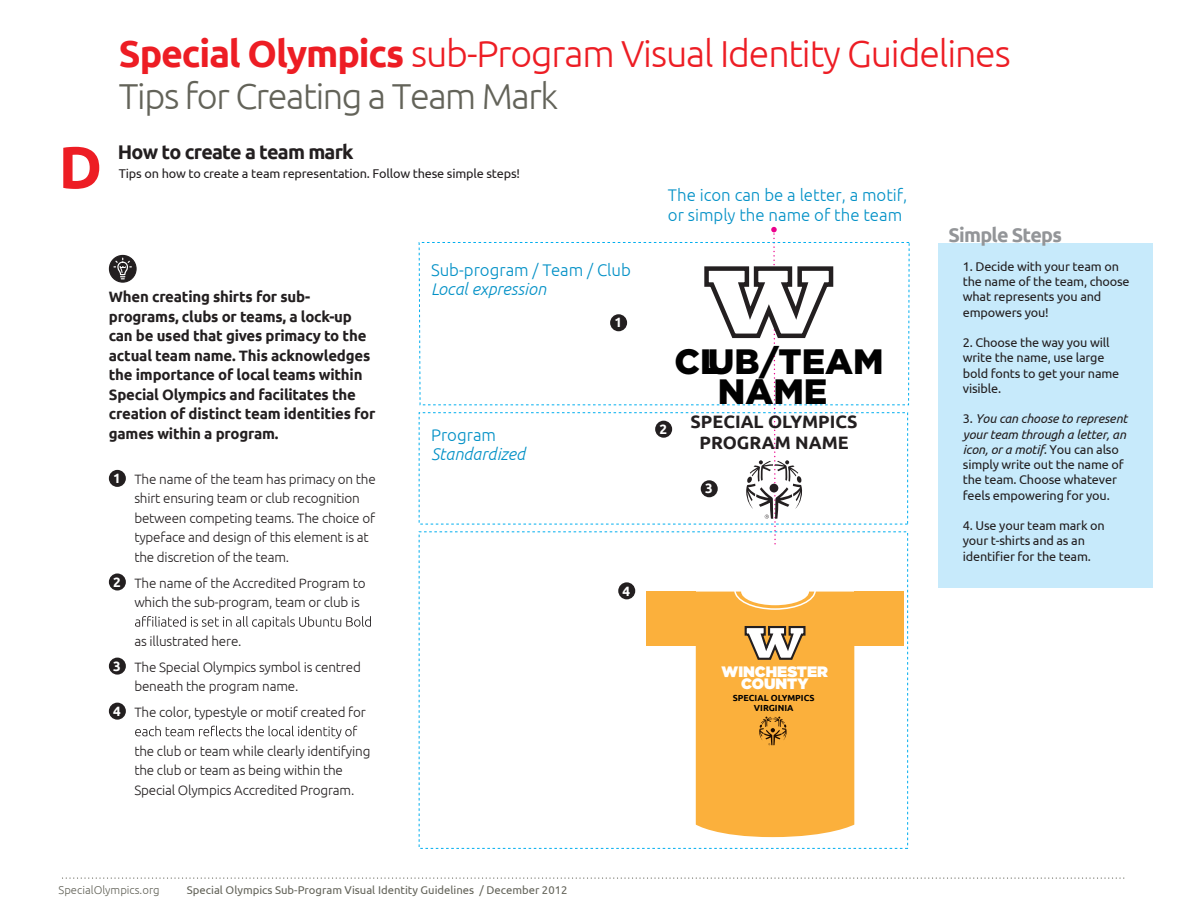
<style>
.page{position:relative;width:1188px;height:919px;background:#fff}
.page>*{position:absolute;margin:0;border:0;box-sizing:border-box;transform-origin:0 0}
.t1{font:700 59.25px "Ubuntu";color:#ed1d24}
.t2{font:300 37.5px "Ubuntu";letter-spacing:-.03em;color:#ed1d24}
.t3{font:300 36px "Ubuntu";letter-spacing:-.04em;color:#636359}
.t4{font:900 35.1px/30.2px "Gotham";color:#010101;text-align:center}
.t5{font:700 19.8px "Ubuntu";letter-spacing:-.04em;color:#231f20}
.t6{font:700 19.8px "Ubuntu";letter-spacing:-.04em;color:#939598}
.t7{font:700 18px/20.2px "Ubuntu";color:#231f20;text-align:center}
.t8{font:300 16.8px/20.2px "Ubuntu";color:#0090c6}
.t9{font:italic 300 16.8px "Ubuntu";color:#0090c6}
.t10{font:700 15px/19.5px "Ubuntu";letter-spacing:-.015em;color:#231f20}
.t11{font:900 15px/12.9px "Gotham";color:#fff;text-align:center}
.t12{font:300 13.5px/19.5px "Ubuntu";letter-spacing:-.015em;color:#231f20}
.t13{font:700 13.5px "Ubuntu";color:#fff}
.t14{font:12.75px/15.3px "Ubuntu";letter-spacing:-.015em;color:#231f20}
.t15{font:11.25px "Ubuntu";color:#636359}
.t16{font:300 11.25px "Ubuntu";color:#636359}
.t17{font:700 8.85px/9.9px "Ubuntu";color:#010101;text-align:center}
.s1{font-weight:700}
.s2{font-weight:700;color:#fff}
.s3{font-style:italic}
</style>
<div class="page">
<div style="left:646px;top:591px;width:50px;height:54px;background:#fbb03c"></div>
<div style="left:854px;top:591px;width:50px;height:54px;background:#fbb03c"></div>
<svg style="left:62px;top:877px;width:1062px;height:1px"></svg>
<div style="left:939px;top:243px;width:214px;height:344px;background:#c7eafb"></div>
<svg style="left:109px;top:255px;width:28px;height:27px"></svg>
<div style="left:109px;top:469px;width:17px;height:17px;background:#231f20;border-radius:50%"></div>
<div style="left:109px;top:573px;width:17px;height:17px;background:#231f20;border-radius:50%"></div>
<svg style="left:135px;top:616px;width:236px;height:12px"></svg>
<div style="left:109px;top:657px;width:17px;height:17px;background:#231f20;border-radius:50%"></div>
<div style="left:109px;top:702px;width:17px;height:17px;background:#231f20;border-radius:50%"></div>
<svg style="left:135px;top:725px;width:222px;height:13px"></svg>
<svg style="left:418px;top:242px;width:492px;height:163px"></svg>
<div style="left:610px;top:314px;width:17px;height:17px;background:#231f20;border-radius:50%"></div>
<div style="left:655px;top:420px;width:17px;height:17px;background:#231f20;border-radius:50%"></div>
<div style="left:618px;top:582px;width:17px;height:17px;background:#231f20;border-radius:50%"></div>
<svg style="left:702px;top:227px;width:134px;height:318px"></svg>
<svg style="left:696px;top:591px;width:158px;height:245px;background:#f7b247"></svg>
<h2 class="t2" style="left:119px;top:31px;width:893px"><span class="s1">Special Olympics</span> sub-Program Visual Identity Guidelines</h2>
<h3 class="t3" style="left:119px;top:74px;width:441px">Tips for Creating a Team Mark</h3>
<h1 class="t1" style="left:59px;top:131px;width:45px">D</h1>
<h3 class="t5" style="left:118px;top:139px;width:237px">How to create a team mark</h3>
<p class="t14" style="left:119px;top:165px;width:403px">Tips on how to create a team representation. Follow these simple steps!</p>
<p class="t10" style="left:109px;top:287px;width:268px">When creating shirts for sub&shy;programs, clubs or teams, a lock-up can be used that gives primacy to the actual team name. This acknowledges the importance of local teams within Special Olympics and facilitates the creation of distinct team identities for games within a program.</p>
<p class="t12" style="left:134px;top:468px;width:243px;text-indent:-21px"><span class="s2">1</span> The name of the team has primacy on the shirt ensuring team or club recognition between competing teams. The choice of typeface and design of this element is at the discretion of the team.</p>
<p class="t12" style="left:134px;top:572px;width:233px;text-indent:-21px"><span class="s2">2</span> The name of the Accredited Program to which the sub-program, team or club is</p>
<p class="t12" style="left:113px;top:627px;width:249px;line-height:25.5px;text-indent:21px">as illustrated here.<br><span class="s2">3</span> The Special Olympics symbol is centred</p>
<p class="t12" style="left:113px;top:672px;width:254px;line-height:25.5px;text-indent:21px">beneath the program name.<br><span class="s2">4</span> The color, typestyle or motif created for</p>
<p class="t12" style="left:134px;top:740px;width:238px">the club or team while clearly identifying the club or team as being within the<br>Special Olympics Accredited Program.</p>
<p class="t8" style="left:431px;top:259px;width:201px">Sub-program / Team / Club</p>
<p class="t9" style="left:431px;top:279px;width:117px">Local expression</p>
<p class="t8" style="left:431px;top:424px;width:67px">Program</p>
<p class="t9" style="left:431px;top:443px;width:96px">Standardized</p>
<p class="t13" style="left:614px;top:314px;width:9px">1</p>
<p class="t13" style="left:623px;top:582px;width:9px">4</p>
<p class="t8" style="left:668px;top:184px;width:241px">The icon can be a letter, a motif, or simply the name of the team</p>
<p class="t13" style="left:659px;top:420px;width:9px">2</p>
<h3 class="t4" style="left:674px;top:346px;width:211px">CLUB/TEAM<br>NAME</h3>
<h3 class="t7" style="left:691px;top:411px;width:169px">SPECIAL OLYMPICS<br>PROGRAM NAME</h3>
<p class="t13" style="left:705px;top:480px;width:9px">3</p>
<p class="t11" style="left:722px;top:664px;width:108px">WINCHESTER<br>COUNTY</p>
<p class="t17" style="left:733px;top:692px;width:83px">SPECIAL OLYMPICS<br>VIRGINIA</p>
<p class="t16" style="left:59px;top:883px;width:103px">SpecialOlympics.org</p>
<p class="t15" style="left:187px;top:882px;width:382px">Special Olympics Sub-Program Visual Identity Guidelines / December 2012</p>
<h3 class="t6" style="left:949px;top:223px;width:115px">Simple Steps</h3>
<p class="t14" style="left:963px;top:258px;width:168px">1. Decide with your team on the name of the team, choose what represents you and empowers you!</p>
<p class="t14" style="left:963px;top:334px;width:158px">2. Choose the way you will write the name, use large bold fonts to get your name visible.</p>
<p class="t14" style="left:963px;top:410px;width:166px">3. <span class="s3">You can choose to represent your team through a letter, an icon, or a motif.</span> You can also simply write out the name of the team. Choose whatever feels empowering for you.</p>
<p class="t14" style="left:963px;top:517px;width:143px">4. Use your team mark on your t-shirts and as an identifier for the team.</p>
</div>
